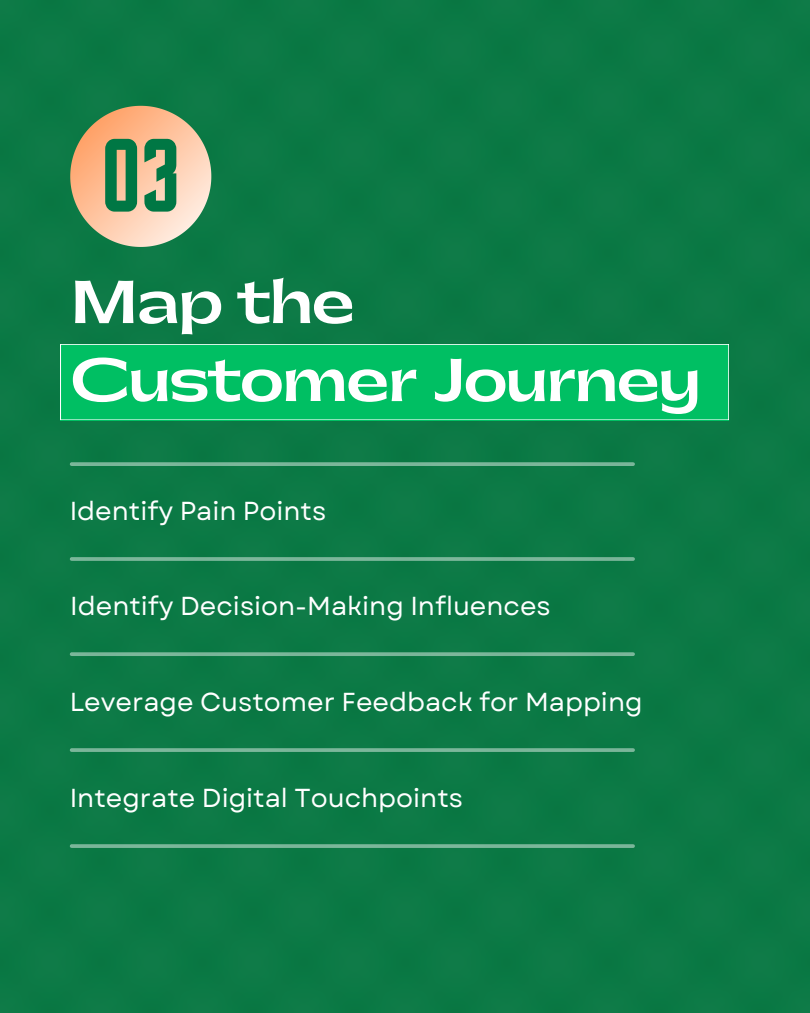
<style>
.page{position:relative;width:810px;height:1013px;background:#fff}
.page>*{position:absolute;margin:0;border:0;box-sizing:border-box;transform-origin:0 0}
.t1{font:104.7px "Horta";color:#074}
.t2{font:700 57px/78px "Gatwick";letter-spacing:-.025em;color:#fff}
.t3{font:26px "Garet";color:#fff}
</style>
<div class="page">
<div style="left:0;top:0;width:810px;height:1012px;background:#0c7945"></div>
<svg style="left:70px;top:106px;width:141px;height:141px;background:#cab68f"></svg>
<div style="left:60px;top:344px;width:669px;height:76px;background:#00bf63"></div>
<svg style="left:72px;top:652px;width:561px;height:4px;background:#72b193"></svg>
<hr style="left:72px;top:557px;width:561px;height:4px;background:#74b294">
<svg style="left:72px;top:748px;width:561px;height:4px;background:#73b294"></svg>
<svg style="left:72px;top:844px;width:561px;height:4px;background:#73b294"></svg>
<svg style="left:72px;top:462px;width:561px;height:4px;background:#73b294"></svg>
<p class="t1" style="left:101px;top:132px;width:81px">03</p>
<p class="t2" style="left:70px;top:265px;width:632px">Map the<br>Customer Journey</p>
<p class="t3" style="left:70px;top:492px;width:258px">Identify Pain Points</p>
<p class="t3" style="left:70px;top:587px;width:482px">Identify Decision-Making Influences</p>
<h1 class="t3" style="left:70px;top:683px;width:574px">Leverage Customer Feedback for Mapping</h1>
<p class="t3" style="left:70px;top:779px;width:395px">Integrate Digital Touchpoints</p>
</div>
